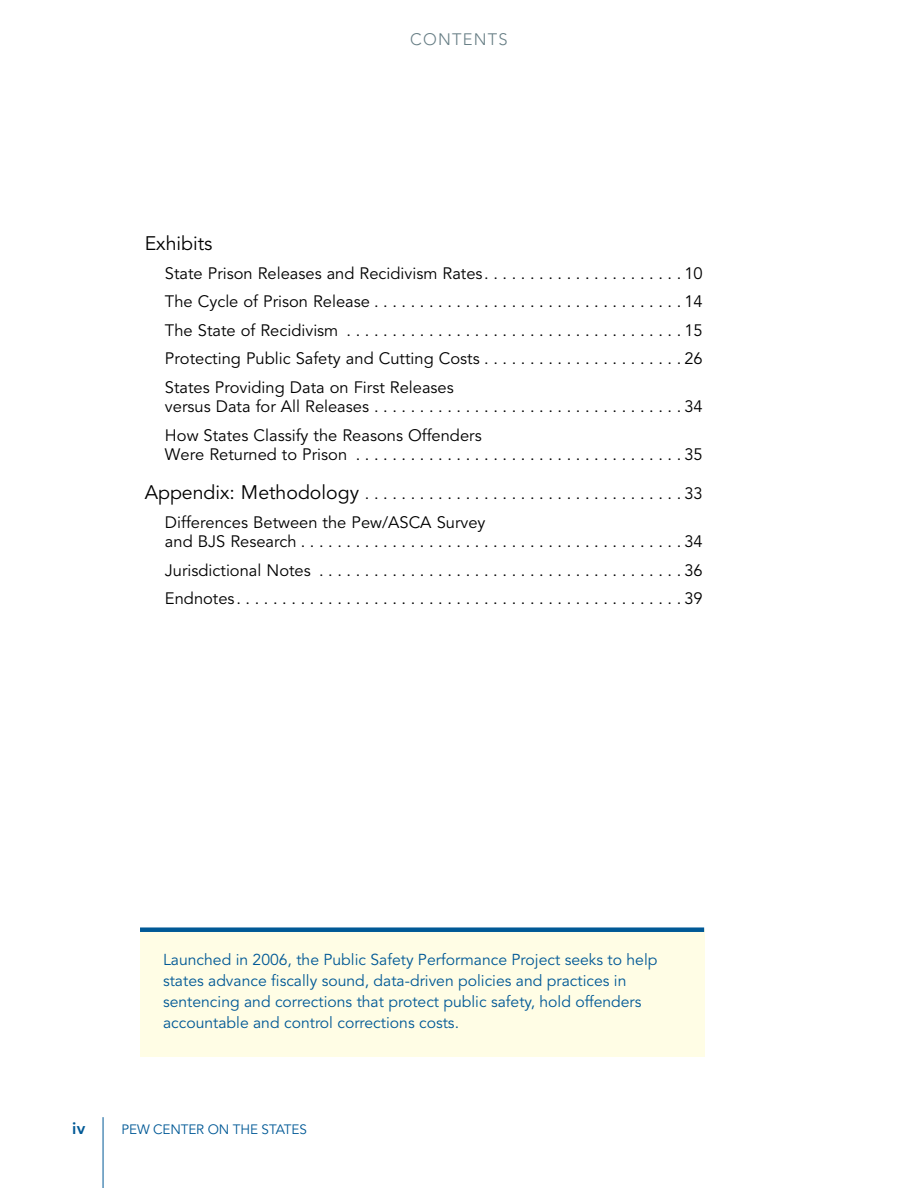
<style>
.page{position:relative;width:918px;height:1188px;background:#fff}
.page>*{position:absolute;margin:0;border:0;box-sizing:border-box;transform-origin:0 0}
.t1{font:19.5px "Avenir LT Std";color:#000}
.t2{font:16.5px/28.5px "Avenir LT Std";color:#000;text-align:justify}
.t3{font:300 16.5px "Avenir LT Std";letter-spacing:.075em;color:#677e85}
.t4{font:800 16.5px "Avenir LT Std";color:#005996}
.t5{font:15.75px/21px "Avenir LT Std";color:#005996}
.t6{font:13.5px "Avenir LT Std";letter-spacing:-.01em;color:#005996}
.s1{font-size:19.5px}
</style>
<div class="page">
<hr style="left:103px;top:1117px;width:1px;height:71px;background:#005996">
<div style="left:140px;top:930px;width:564px;height:127px;background:#fffde5"></div>
<div style="left:140px;top:927px;width:564px;height:5px;background:#005996"></div>
<p class="t3" style="left:410px;top:30px;width:97px">CONTENTS</p>
<p class="t1" style="left:145px;top:233px;width:69px">Exhibits</p>
<p class="t2" style="left:165px;top:260px;width:539px">State Prison Releases and Recidivism Rates . . . . . . . . . . . . . . . . . . . . . 10<br>The Cycle of Prison Release . . . . . . . . . . . . . . . . . . . . . . . . . . . . . . . . . 14<br>The State of Recidivism . . . . . . . . . . . . . . . . . . . . . . . . . . . . . . . . . . . . 15<br>Protecting Public Safety and Cutting Costs . . . . . . . . . . . . . . . . . . . . . 26<br>States Providing Data on First Releases</p>
<p class="t2" style="left:165px;top:393px;width:539px">versus Data for All Releases . . . . . . . . . . . . . . . . . . . . . . . . . . . . . . . . . 34<br>H ow States Classify the Reasons Offenders</p>
<p class="t2" style="left:165px;top:441px;width:539px">Were Returned to Prison . . . . . . . . . . . . . . . . . . . . . . . . . . . . . . . . . . . 35</p>
<p class="t2" style="left:165px;top:480px;width:539px;text-indent:-20px"><span class="s1">Appendix: M ethodology</span> . . . . . . . . . . . . . . . . . . . . . . . . . . . . . . . . . . 33<br>Differences Between the Pew/ASCA Survey</p>
<p class="t2" style="left:165px;top:528px;width:539px">and BJS Research . . . . . . . . . . . . . . . . . . . . . . . . . . . . . . . . . . . . . . . . . 34<br>Jurisdictional Notes . . . . . . . . . . . . . . . . . . . . . . . . . . . . . . . . . . . . . . . 36<br>Endnotes . . . . . . . . . . . . . . . . . . . . . . . . . . . . . . . . . . . . . . . . . . . . . . . . 39</p>
<p class="t5" style="left:163px;top:950px;width:496px">Launched in 2006, the Public Safety Performance Project seeks to help states advance fiscally sound, data-driven policies and practices in sentencing and corrections that protect public safety, hold offenders accountable and control corrections costs.</p>
<p class="t4" style="left:72px;top:1119px;width:15px">iv</p>
<p class="t6" style="left:122px;top:1122px;width:185px">Pew Center on the States</p>
</div>
